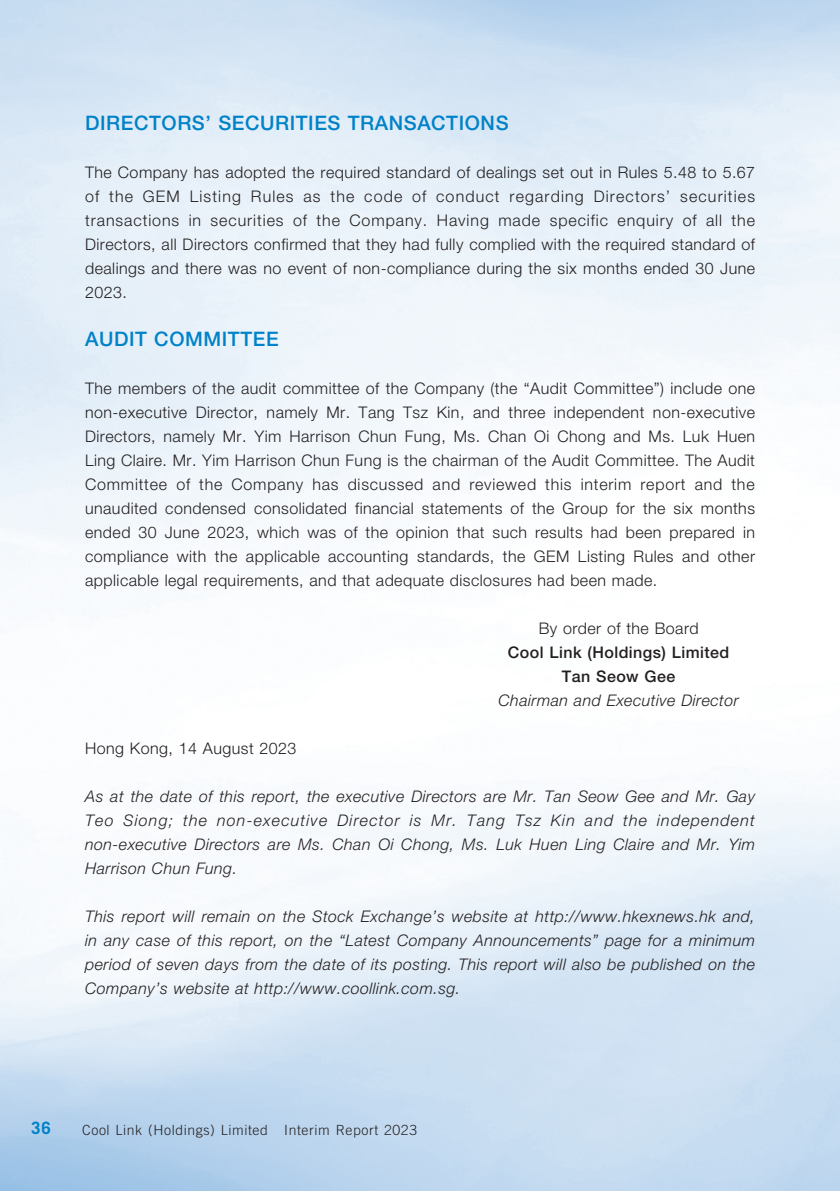
<style>
.page{position:relative;width:840px;height:1191px;background:#fff}
.page>*{position:absolute;margin:0;border:0;box-sizing:border-box;transform-origin:0 0}
.t1{font:500 20px "Helvetica Neue LT Std";letter-spacing:.03em;color:#0082c8}
.t2{font:700 17px "Trade Gothic LT Std";color:#0082c8}
.t3{font:300 16px/24px "Helvetica Neue LT Std";letter-spacing:.03em;color:#231f20;text-align:justify}
.t4{font:italic 300 16px/24px "Helvetica Neue LT Std";letter-spacing:.03em;color:#231f20;text-align:justify}
.t5{font:500 16px/24px "Helvetica Neue LT Std";letter-spacing:.03em;color:#231f20;text-align:center}
.t6{font:300 14px "Trade Gothic LT Std";letter-spacing:.04em;color:#231f20}
</style>
<div class="page">
<p class="t1" style="left:85px;top:111px;width:425px">DIRECTORS’ SECURITIES TRANSACTIONS</p>
<p class="t3" style="left:85px;top:160px;width:671px">The Company has adopted the required standard of dealings set out in Rules 5.48 to 5.67 of the GEM Listing Rules as the code of conduct regarding Directors’ securities transactions in securities of the Company. Having made specific enquiry of all the Directors, all Directors confirmed that they had fully complied with the required standard of dealings and there was no event of non-compliance during the six months ended 30 June 2023.</p>
<p class="t1" style="left:85px;top:327px;width:195px">AUDIT COMMITTEE</p>
<p class="t3" style="left:85px;top:376px;width:671px">The members of the audit committee of the Company (the “Audit Committee”) include one non-executive Director, namely Mr. Tang Tsz Kin, and three independent non-executive Directors, namely Mr. Yim Harrison Chun Fung, Ms. Chan Oi Chong and Ms. Luk Huen Ling Claire. Mr. Yim Harrison Chun Fung is the chairman of the Audit Committee. The Audit Committee of the Company has discussed and reviewed this interim report and the unaudited condensed consolidated financial statements of the Group for the six months ended 30 June 2023, which was of the opinion that such results had been prepared in compliance with the applicable accounting standards, the GEM Listing Rules and other applicable legal requirements, and that adequate disclosures had been made.</p>
<p class="t3" style="left:538px;top:616px;width:161px">By order of the Board</p>
<p class="t5" style="left:507px;top:640px;width:223px">Cool Link (Holdings) Limited<br>Tan Seow Gee</p>
<p class="t4" style="left:498px;top:688px;width:242px">Chairman and Executive Director</p>
<p class="t3" style="left:85px;top:736px;width:213px">Hong Kong, 14 August 2023</p>
<p class="t4" style="left:85px;top:784px;width:671px">As at the date of this report, the executive Directors are Mr. Tan Seow Gee and Mr. Gay Teo Siong; the non-executive Director is Mr. Tang Tsz Kin and the independent non-executive Directors are Ms. Chan Oi Chong, Ms. Luk Huen Ling Claire and Mr. Yim Harrison Chun Fung.</p>
<p class="t4" style="left:85px;top:904px;width:671px">This report will remain on the Stock Exchange’s website at http://www.hkexnews.hk and, in any case of this report, on the “Latest Company Announcements” page for a minimum period of seven days from the date of its posting. This report will also be published on the Company’s website at http://www.coollink.com.sg.</p>
<p class="t2" style="left:31px;top:1117px;width:21px">36</p>
<p class="t6" style="left:82px;top:1121px;width:336px">Cool Link (Holdings) Limited Interim Report 2023</p>
</div>
